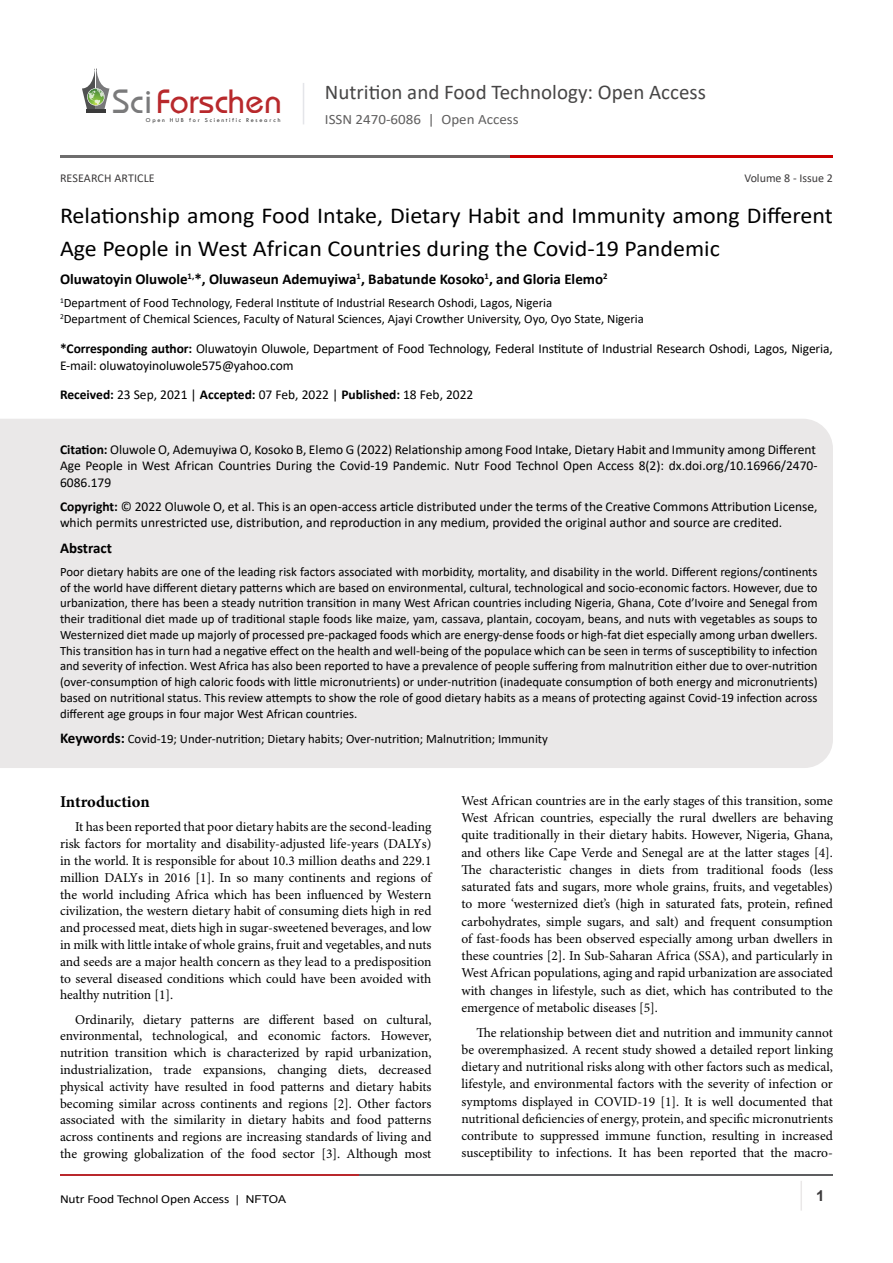
<style>
.page{position:relative;width:893px;height:1263px;background:#fff}
.page>*{position:absolute;margin:0;border:0;box-sizing:border-box;transform-origin:0 0}
.t1{font:35.1px "Opal";color:#b8292c}
.t2{font:22.8px/33px "Calibri";color:#000;scale:1.05 1}
.t3{font:21px "Calibri";color:#474646}
.heading_1{font:700 16.5px "Minion Pro";letter-spacing:-.005em;color:#000}
.t4{font:700 15px "Calibri";color:#000}
.t5{font:700 15px "Arial";color:#3c3a3b}
.t6{font:14.25px "Calibri";color:#605f5f;scale:1.05 1}
.t7{font:13.5px/17.2px "Minion Pro";color:#000;text-align:justify}
.t8{font:13.5px/16.5px "Calibri";color:#000}
.t9{font:12.75px/15.8px "Calibri";color:#000;text-align:justify}
.t10{font:12.15px "Calibri";letter-spacing:-.01em;color:#000;scale:1.11 1}
.t11{font:12px "Calibri";color:#3c3a3b}
.t12{font:6.15px "Tw Cen";letter-spacing:.28em;color:#3a3a3a}
.s1{color:#7a7a7b}
.s2{font-weight:700}
.s3{font-weight:700;font-size:15px}
.s4{font-family:"Arial";font-size:10.8px}
</style>
<div class="page">
<hr style="left:86px;top:109px;width:19px;height:4px;background:#3a3a3a">
<svg style="left:82px;top:68px;width:27px;height:41px"></svg>
<hr style="left:303px;top:83px;width:1px;height:41px;background:#e4e5e9">
<hr style="left:800px;top:1181px;width:2px;height:29px;background:#eae8e8">
<hr style="left:60px;top:1174px;width:300px;height:2px;background:#b9282c">
<hr style="left:359px;top:1174px;width:474px;height:2px;background:#5d5e60">
<hr style="left:60px;top:155px;width:535px;height:2px;background:#6e6d6d">
<hr style="left:511px;top:155px;width:322px;height:2px;background:#ca0000">
<div style="left:0;top:419px;width:833px;height:349px;background:#eae8e8"></div>
<h1 class="t1" style="left:113px;top:80px;width:171px"><span class="s1">Sci</span>Forschen</h1>
<p class="t12" style="left:146px;top:116px;width:136px">Open HUB for Scientific Research</p>
<h3 class="t3" style="left:325px;top:77px;width:382px">Nutrition and Food Technology: Open Access</h3>
<p class="t6" style="left:325px;top:110px;width:186px">ISSN 2470-6086 | Open Access</p>
<p class="t11" style="left:744px;top:170px;width:90px">Volume 8 - Issue 2</p>
<p class="t11" style="left:60px;top:170px;width:96px">RESEARCH ARTICLE</p>
<p class="t2" style="left:60px;top:198px;width:738px">Relationship among Food Intake, Dietary Habit and Immunity among Different<br>Age People in West African Countries during the Covid-19 Pandemic</p>
<p class="t4" style="left:60px;top:268px;width:549px">Oluwatoyin Oluwole<sup>1,</sup>*, Oluwaseun Ademuyiwa<sup>1</sup>, Babatunde Kosoko<sup>1</sup>, and Gloria Elemo<sup>2</sup></p>
<p class="t9" style="left:60px;top:295px;width:494px"><sup>1</sup>Department of Food Technology, Federal Institute of Industrial Research Oshodi, Lagos, Nigeria</p>
<p class="t9" style="left:60px;top:310px;width:585px"><sup>2</sup>Department of Chemical Sciences, Faculty of Natural Sciences, Ajayi Crowther University, Oyo, Oyo State, Nigeria</p>
<p class="t8" style="left:60px;top:340px;width:774px"><span class="s2">*Corresponding author:</span> Oluwatoyin Oluwole, Department of Food Technology, Federal Institute of Industrial Research Oshodi, Lagos, Nigeria,<br>E-mail: oluwatoyinoluwole575@yahoo.com</p>
<p class="t8" style="left:60px;top:386px;width:415px"><span class="s2">Received:</span> 23 Sep, 2021 | <span class="s2">Accepted:</span> 07 Feb, 2022 | <span class="s2">Published:</span> 18 Feb, 2022</p>
<p class="t8" style="left:60px;top:441px;width:759px;text-align:justify"><span class="s2">Citation:</span> Oluwole O, Ademuyiwa O, Kosoko B, Elemo G (2022) Relationship among Food Intake, Dietary Habit and Immunity among Different Age People in West African Countries During the Covid-19 Pandemic. Nutr Food Technol Open Access 8(2): dx.doi.org/10.16966/2470- 6086.179</p>
<p class="t8" style="left:60px;top:498px;width:759px"><span class="s2">Copyright:</span> © 2022 Oluwole O, et al. This is an open-access article distributed under the terms of the Creative Commons Attribution License, which permits unrestricted use, distribution, and reproduction in any medium, provided the original author and source are credited.</p>
<p class="t4" style="left:60px;top:537px;width:53px">Abstract</p>
<p class="t9" style="left:60px;top:563px;width:759px">Poor dietary habits are one of the leading risk factors associated with morbidity, mortality, and disability in the world. Different regions/continents of the world have different dietary patterns which are based on environmental, cultural, technological and socio-economic factors. However, due to urbanization, there has been a steady nutrition transition in many West African countries including Nigeria, Ghana, Cote d’Ivoire and Senegal from their traditional diet made up of traditional staple foods like maize, yam, cassava, plantain, cocoyam, beans, and nuts with vegetables as soups to Westernized diet made up majorly of processed pre-packaged foods which are energy-dense foods or high-fat diet especially among urban dwellers.<br>This transition has in turn had a negative effect on the health and well-being of the populace which can be seen in terms of susceptibility to infection and severity of infection. West Africa has also been reported to have a prevalence of people suffering from malnutrition either due to over-nutrition (over-consumption of high caloric foods with little micronutrients) or under-nutrition (inadequate consumption of both energy and micronutrients) based on nutritional status. This review attempts to show the role of good dietary habits as a means of protecting against Covid-19 infection across different age groups in four major West African countries.</p>
<p class="t9" style="left:60px;top:731px;width:489px"><span class="s3">Keywords:</span> Covid-19; Under-nutrition; Dietary habits; Over-nutrition; Malnutrition; Immunity</p>
<p class="heading_1" style="left:60px;top:790px;width:91px">Introduction</p>
<p class="t7" style="left:60px;top:819px;width:373px;line-height:16.8px;text-indent:15px">It has been reported that poor dietary habits are the second-leading risk factors for mortality and disability-adjusted life-years (DALYs) in the world. It is responsible for about 10.3 million deaths and 229.1 million DALYs in 2016 [1]. In so many continents and regions of the world including Africa which has been influenced by Western civilization, the western dietary habit of consuming diets high in red and processed meat, diets high in sugar-sweetened beverages, and low in milk with little intake of whole grains, fruit and vegetables, and nuts and seeds are a major health concern as they lead to a predisposition to several diseased conditions which could have been avoided with healthy nutrition [1].</p>
<p class="t7" style="left:60px;top:1011px;width:373px;line-height:16.8px;text-indent:15px">Ordinarily, dietary patterns are different based on cultural, environmental, technological, and economic factors. However, nutrition transition which is characterized by rapid urbanization, industrialization, trade expansions, changing diets, decreased physical activity have resulted in food patterns and dietary habits becoming similar across continents and regions [2]. Other factors associated with the similarity in dietary habits and food patterns across continents and regions are increasing standards of living and the growing globalization of the food sector [3]. Although most</p>
<p class="t7" style="left:461px;top:792px;width:373px">West African countries are in the early stages of this transition, some West African countries, especially the rural dwellers are behaving quite traditionally in their dietary habits. However, Nigeria, Ghana, and others like Cape Verde and Senegal are at the latter stages [4].<br>The characteristic changes in diets from traditional foods (less saturated fats and sugars, more whole grains, fruits, and vegetables) to more ‘westernized diet’s (high in saturated fats, protein, refined carbohydrates, simple sugars, and salt) and frequent consumption of fast-foods has been observed especially among urban dwellers in these countries [2]. In Sub-Saharan Africa (SSA), and particularly in West African populations, aging and rapid urbanization are associated with changes in lifestyle, such as diet, which has contributed to the emergence of metabolic diseases [5].</p>
<p class="t7" style="left:461px;top:1024px;width:373px;text-indent:15px">The relationship between diet and nutrition and immunity cannot be overemphasized. A recent study showed a detailed report linking dietary and nutritional risks along with other factors such as medical, lifestyle, and environmental factors with the severity of infection or symptoms displayed in COVID-19 [1]. It is well documented that nutritional deficiencies of energy, protein, and specific micronutrients contribute to suppressed immune function, resulting in increased susceptibility to infections. It has been reported that the macro-</p>
<p class="t10" style="left:60px;top:1190px;width:205px">Nutr Food Technol Open Access <span class="s4">| NFTOA</span></p>
<p class="t5" style="left:816px;top:1185px;width:10px">1</p>
</div>
